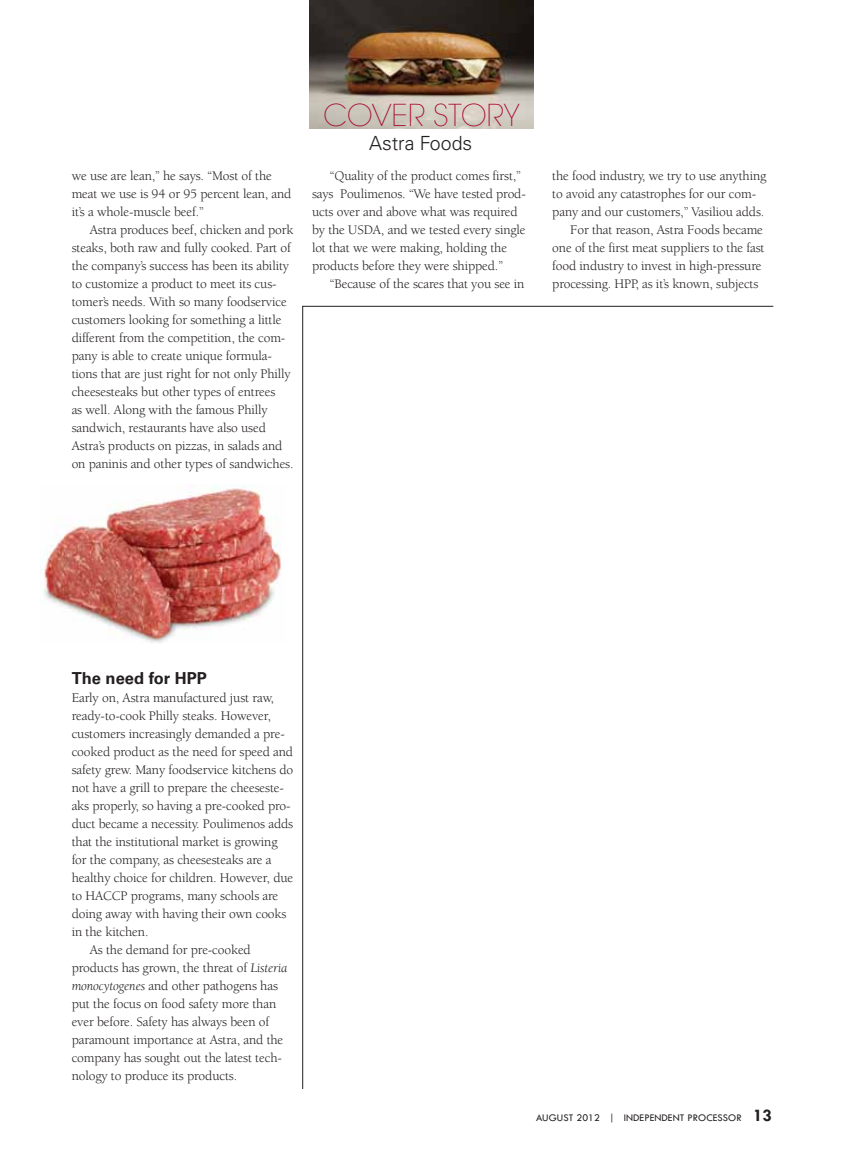
<style>
.page{position:relative;width:864px;height:1161px;background:#fff}
.page>*{position:absolute;margin:0;border:0;box-sizing:border-box;transform-origin:0 0}
.t1{font:200 30px "Avant Garde";color:#a7082a}
.t2{font:300 19.5px "Univers";color:#231f20}
.t3{font:700 16.5px "Univers";color:#231f20}
.t4{font:13.5px/18px "Berkeley";letter-spacing:-.01em;color:#231f20}
.t5{font:10.5px "Tw Cen";letter-spacing:.01em;color:#231f20}
.s1{font-style:italic}
.s2{font-weight:700;font-size:18px}
</style>
<div class="page">
<hr style="left:302px;top:306px;width:1px;height:783px;background:#231f20">
<hr style="left:302px;top:306px;width:471px;height:1px;background:#231f20">
<img style="left:310px;top:0;width:224px;height:129px">
<img style="left:41px;top:485px;width:240px;height:158px">
<p class="t4" style="left:72px;top:167px;width:221px">we use are lean,” he says. “Most of the meat we use is 94 or 95 percent lean, and it’s a whole-muscle beef.”</p>
<p class="t4" style="left:72px;top:221px;width:223px;text-indent:18px">Astra produces beef, chicken and pork steaks, both raw and fully cooked. Part of the company’s success has been its ability to customize a product to meet its cus&shy;tomer’s needs. With so many foodservice customers looking for something a little different from the competition, the com&shy;pany is able to create unique formula&shy;tions that are just right for not only Philly cheesesteaks but other types of entrees<br>as well. Along with the famous Philly sandwich, restaurants have also used Astra’s products on pizzas, in salads and on paninis and other types of sandwiches.</p>
<h1 class="t1" style="left:323px;top:98px;width:198px">COVER STORY</h1>
<h2 class="t2" style="left:369px;top:131px;width:104px">Astra Foods</h2>
<p class="t4" style="left:312px;top:167px;width:215px;text-indent:18px">“Quality of the product comes first,” says Poulimenos. “We have tested prod&shy;ucts over and above what was required by the USDA, and we tested every single lot that we were making, holding the products before they were shipped.”</p>
<p class="t4" style="left:330px;top:275px;width:196px">“Because of the scares that you see in</p>
<p class="t4" style="left:552px;top:167px;width:216px">the food industry, we try to use anything</p>
<p class="t4" style="left:552px;top:185px;width:205px">to avoid any catastrophes for our com-</p>
<p class="t4" style="left:552px;top:203px;width:214px">pany and our customers,” Vasiliou adds.</p>
<p class="t4" style="left:570px;top:221px;width:194px">For that reason, Astra Foods became</p>
<p class="t4" style="left:552px;top:239px;width:214px">one of the first meat suppliers to the fast</p>
<p class="t4" style="left:552px;top:257px;width:211px">food industry to invest in high-pressure</p>
<p class="t4" style="left:552px;top:275px;width:208px">processing. HPP, as it’s known, subjects</p>
<p class="t3" style="left:72px;top:669px;width:137px">The need for HPP</p>
<p class="t4" style="left:72px;top:689px;width:204px">Early on, Astra manufactured just raw,</p>
<p class="t4" style="left:72px;top:707px;width:201px">ready-to-cook Philly steaks. However,</p>
<p class="t4" style="left:72px;top:725px;width:215px">customers increasingly demanded a pre-</p>
<p class="t4" style="left:72px;top:743px;width:223px">cooked product as the need for speed and</p>
<p class="t4" style="left:72px;top:761px;width:223px">safety grew. Many foodservice kitchens do</p>
<p class="t4" style="left:72px;top:779px;width:214px">not have a grill to prepare the cheeseste-</p>
<p class="t4" style="left:72px;top:797px;width:221px">aks properly, so having a pre-cooked pro-</p>
<p class="t4" style="left:72px;top:815px;width:223px">duct became a necessity. Poulimenos adds</p>
<p class="t4" style="left:72px;top:833px;width:207px">that the institutional market is growing</p>
<p class="t4" style="left:72px;top:851px;width:201px">for the company, as cheesesteaks are a</p>
<p class="t4" style="left:72px;top:869px;width:223px">healthy choice for children. However, due</p>
<p class="t4" style="left:72px;top:887px;width:208px">to HACCP programs, many schools are</p>
<p class="t4" style="left:72px;top:905px;width:216px">doing away with having their own cooks</p>
<p class="t4" style="left:72px;top:923px;width:78px">in the kitchen.</p>
<p class="t4" style="left:90px;top:941px;width:163px">As the demand for pre-cooked</p>
<p class="t4" style="left:72px;top:959px;width:217px">products has grown, the threat of <span class="s1">Listeria</span></p>
<p class="t4" style="left:72px;top:977px;width:208px"><span class="s1">monocytogenes</span> and other pathogens has</p>
<p class="t4" style="left:72px;top:995px;width:206px">put the focus on food safety more than</p>
<p class="t4" style="left:72px;top:1013px;width:199px">ever before. Safety has always been of</p>
<p class="t4" style="left:72px;top:1031px;width:213px">paramount importance at Astra, and the</p>
<p class="t4" style="left:72px;top:1049px;width:212px">company has sought out the latest tech-</p>
<p class="t4" style="left:72px;top:1067px;width:167px">nology to produce its products.</p>
<p class="t5" style="left:536px;top:1111px;width:238px">AUGUST 2012 | INDEPENDENT PROCESSOR <span class="s2">13</span></p>
</div>
